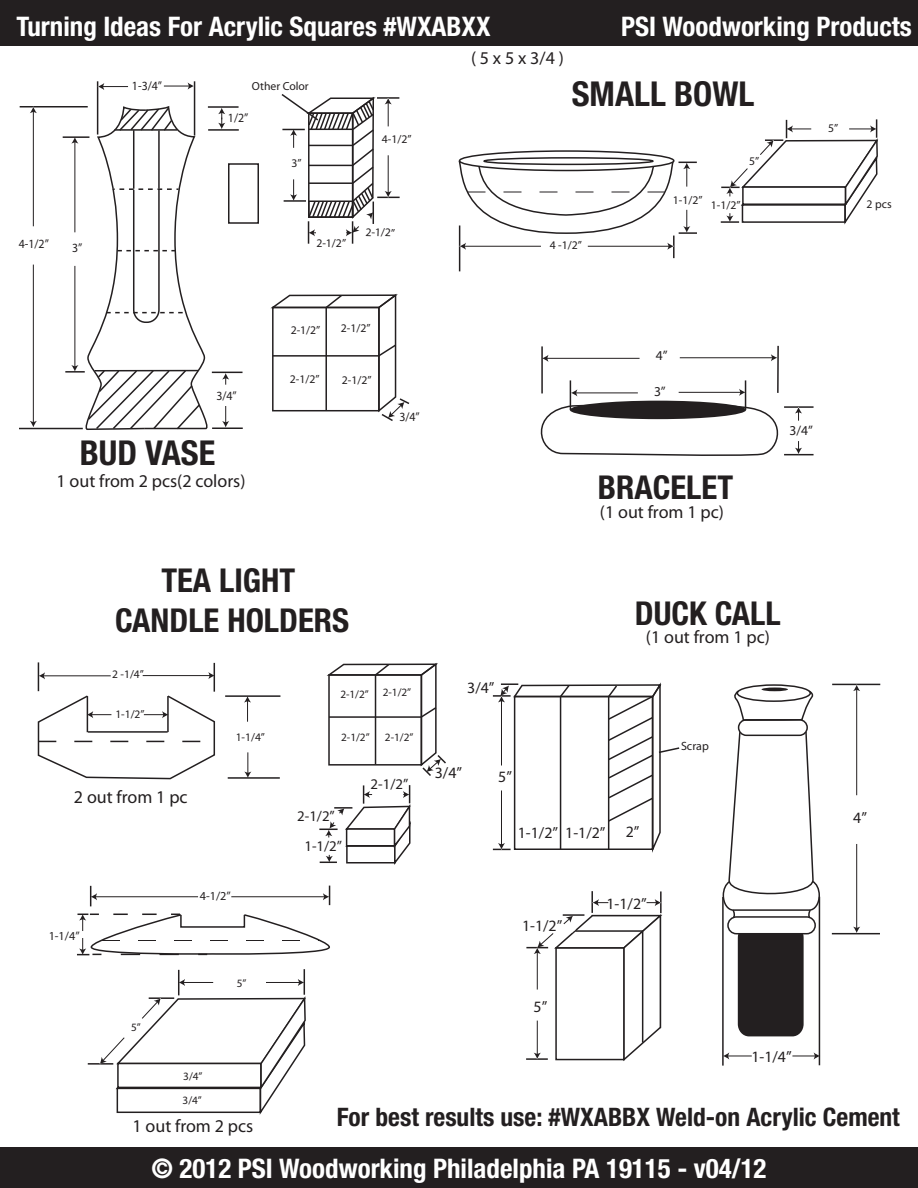
<style>
.page{position:relative;width:918px;height:1188px;background:#fff}
.page>*{position:absolute;margin:0;border:0;box-sizing:border-box;transform-origin:0 0}
.t1{font:700 condensed 34.35px "Helvetica Neue";color:#231f20}
.t2{font:700 condensed 32.85px/39.5px "Helvetica Neue";color:#231f20;text-align:center}
.t3{font:700 condensed 27px "Helvetica Neue";color:#fff}
.t4{font:700 condensed 25.5px "Helvetica Neue";color:#231f20}
.t5{font:18px "Myriad Pro";color:#231f20}
.t6{font:15.9px "Myriad Pro";color:#231f20}
.t7{font:14.85px "Myriad Pro";color:#231f20}
.t8{font:13.65px "Myriad Pro";color:#231f20}
.t9{font:12.6px "Myriad Pro";color:#231f20;scale:.94 1}
.t10{font:12.15px "Myriad Pro";color:#231f20}
.t11{font:12px "Myriad Pro";color:#231f20}
.t12{font:11.7px "Myriad Pro";color:#231f20}
.t13{font:11.55px "Myriad Pro";color:#231f20}
.t14{font:11.25px/24.3px "Myriad Pro";color:#231f20}
.t15{font:9.9px "Myriad Pro";color:#231f20}
</style>
<div class="page">
<hr style="left:97px;top:81px;width:1px;height:54px;background:#231f20">
<hr style="left:194px;top:81px;width:1px;height:55px;background:#231f20">
<svg style="left:98px;top:83px;width:30px;height:7px"></svg>
<svg style="left:164px;top:82px;width:30px;height:8px"></svg>
<hr style="left:63px;top:136px;width:26px;height:2px;background:#231f20">
<hr style="left:20px;top:106px;width:68px;height:2px;background:#231f20">
<hr style="left:19px;top:428px;width:64px;height:1px;background:#231f20">
<hr style="left:65px;top:371px;width:20px;height:2px;background:#231f20">
<hr style="left:208px;top:129px;width:31px;height:2px;background:#231f20">
<hr style="left:208px;top:106px;width:31px;height:2px;background:#231f20">
<svg style="left:218px;top:108px;width:7px;height:21px"></svg>
<hr style="left:212px;top:428px;width:31px;height:1px;background:#231f20">
<hr style="left:212px;top:372px;width:31px;height:1px;background:#231f20">
<svg style="left:222px;top:373px;width:7px;height:12px"></svg>
<svg style="left:222px;top:406px;width:7px;height:21px"></svg>
<svg style="left:460px;top:151px;width:214px;height:20px"></svg>
<div style="left:459px;top:150px;width:216px;height:21px;border:2px solid #231f20;border-radius:50%"></div>
<div style="left:483px;top:157px;width:171px;height:8px;border:2px solid #231f20;border-radius:50%"></div>
<hr style="left:673px;top:236px;width:2px;height:22px;background:#231f20">
<hr style="left:459px;top:226px;width:1px;height:45px;background:#231f20">
<hr style="left:588px;top:246px;width:81px;height:1px;background:#231f20">
<svg style="left:667px;top:243px;width:7px;height:7px"></svg>
<hr style="left:464px;top:246px;width:77px;height:1px;background:#231f20">
<svg style="left:460px;top:243px;width:6px;height:7px"></svg>
<svg style="left:721px;top:119px;width:157px;height:106px"></svg>
<hr style="left:88px;top:1063px;width:25px;height:2px;background:#231f20">
<svg style="left:100px;top:969px;width:206px;height:146px"></svg>
<svg style="left:71px;top:106px;width:141px;height:324px"></svg>
<hr style="left:33px;top:265px;width:1px;height:158px;background:#231f20">
<svg style="left:30px;top:421px;width:7px;height:6px"></svg>
<hr style="left:33px;top:111px;width:1px;height:115px;background:#231f20">
<svg style="left:30px;top:107px;width:7px;height:6px"></svg>
<svg style="left:281px;top:94px;width:119px;height:150px"></svg>
<hr style="left:541px;top:346px;width:2px;height:47px;background:#231f20">
<hr style="left:777px;top:346px;width:2px;height:47px;background:#231f20">
<hr style="left:570px;top:380px;width:1px;height:30px;background:#231f20">
<hr style="left:745px;top:380px;width:1px;height:30px;background:#231f20">
<hr style="left:784px;top:406px;width:30px;height:2px;background:#231f20">
<hr style="left:784px;top:454px;width:30px;height:1px;background:#231f20">
<hr style="left:547px;top:358px;width:93px;height:1px;background:#231f20">
<svg style="left:542px;top:355px;width:6px;height:7px"></svg>
<svg style="left:540px;top:389px;width:249px;height:67px"></svg>
<hr style="left:680px;top:357px;width:93px;height:1px;background:#231f20">
<svg style="left:771px;top:354px;width:6px;height:7px"></svg>
<hr style="left:225px;top:695px;width:55px;height:2px;background:#231f20">
<hr style="left:228px;top:777px;width:52px;height:2px;background:#231f20">
<svg style="left:244px;top:696px;width:7px;height:26px"></svg>
<svg style="left:244px;top:752px;width:7px;height:26px"></svg>
<hr style="left:95px;top:896px;width:103px;height:1px;background:#231f20">
<svg style="left:90px;top:886px;width:7px;height:20px"></svg>
<hr style="left:231px;top:896px;width:94px;height:1px;background:#231f20">
<svg style="left:323px;top:886px;width:7px;height:19px"></svg>
<svg style="left:795px;top:441px;width:7px;height:13px"></svg>
<svg style="left:795px;top:407px;width:7px;height:14px"></svg>
<svg style="left:37px;top:662px;width:179px;height:118px"></svg>
<svg style="left:319px;top:785px;width:92px;height:80px"></svg>
<div style="left:737px;top:684px;width:74px;height:18px;border:2px solid #231f20;border-radius:50%"></div>
<hr style="left:762px;top:688px;width:26px;height:3px;background:#231f20;border-radius:50%">
<div style="left:727px;top:916px;width:89px;height:18px;border:2px solid #231f20;border-radius:8px"></div>
<svg style="left:722px;top:689px;width:99px;height:231px"></svg>
<div style="left:738px;top:933px;width:66px;height:103px;background:#231f20"></div>
<hr style="left:832px;top:684px;width:48px;height:1px;background:#231f20">
<hr style="left:832px;top:933px;width:48px;height:1px;background:#231f20">
<hr style="left:856px;top:844px;width:1px;height:85px;background:#231f20">
<svg style="left:853px;top:927px;width:7px;height:6px"></svg>
<hr style="left:856px;top:689px;width:1px;height:106px;background:#231f20">
<svg style="left:853px;top:685px;width:7px;height:6px"></svg>
<hr style="left:591px;top:891px;width:2px;height:22px;background:#231f20">
<hr style="left:660px;top:891px;width:2px;height:22px;background:#231f20">
<svg style="left:526px;top:912px;width:136px;height:149px"></svg>
<svg style="left:647px;top:899px;width:14px;height:7px"></svg>
<svg style="left:593px;top:899px;width:15px;height:7px"></svg>
<hr style="left:722px;top:897px;width:2px;height:169px;background:#231f20">
<hr style="left:819px;top:897px;width:1px;height:168px;background:#231f20">
<svg style="left:792px;top:1052px;width:27px;height:8px"></svg>
<svg style="left:723px;top:1052px;width:29px;height:8px"></svg>
<div style="left:0;top:1148px;width:918px;height:40px;background:#231f20"></div>
<div style="left:0;top:0;width:918px;height:46px;background:#231f20"></div>
<svg style="left:270px;top:293px;width:140px;height:128px"></svg>
<svg style="left:458px;top:160px;width:239px;height:75px"></svg>
<svg style="left:327px;top:663px;width:119px;height:113px"></svg>
<svg style="left:493px;top:682px;width:187px;height:171px"></svg>
<svg style="left:77px;top:913px;width:253px;height:42px"></svg>
<div style="left:228px;top:163px;width:31px;height:61px;border:2px solid #231f20"></div>
<p class="t3" style="left:16px;top:10px;width:476px">Turning Ideas For Acrylic Squares #WXABXX</p>
<p class="t3" style="left:621px;top:10px;width:292px">PSI Woodworking Products</p>
<p class="t9" style="left:132px;top:78px;width:34px">1-3/4”</p>
<p class="t9" style="left:19px;top:236px;width:34px">4-1/2”</p>
<p class="t9" style="left:72px;top:240px;width:12px">3”</p>
<p class="t12" style="left:252px;top:79px;width:58px">Other Color</p>
<p class="t9" style="left:228px;top:110px;width:23px">1/2”</p>
<p class="t12" style="left:292px;top:156px;width:12px">3”</p>
<p class="t12" style="left:382px;top:132px;width:31px">4-1/2”</p>
<p class="t12" style="left:316px;top:236px;width:31px">2-1/2”</p>
<p class="t12" style="left:366px;top:225px;width:31px;rotate:2deg">2-1/2”</p>
<p class="t5" style="left:471px;top:47px;width:94px">( 5 x 5 x 3/4 )</p>
<p class="t1" style="left:572px;top:73px;width:184px">SMALL BOWL</p>
<p class="t12" style="left:749px;top:154px;width:12px">5”</p>
<p class="t12" style="left:673px;top:193px;width:31px">1-1/2”</p>
<p class="t12" style="left:711px;top:198px;width:31px">1-1/2”</p>
<p class="t12" style="left:550px;top:238px;width:34px">4 -1/2”</p>
<p class="t12" style="left:828px;top:121px;width:12px">5”</p>
<p class="t12" style="left:867px;top:196px;width:27px">2 pcs</p>
<p class="t9" style="left:216px;top:388px;width:23px">3/4”</p>
<p class="t1" style="left:80px;top:432px;width:137px">BUD VASE</p>
<p class="t5" style="left:56px;top:470px;width:191px">1 out from 2 pcs(2 colors)</p>
<p class="t12" style="left:291px;top:323px;width:31px">2-1/2”</p>
<p class="t12" style="left:341px;top:321px;width:31px">2-1/2”</p>
<p class="t12" style="left:290px;top:372px;width:31px">2-1/2”</p>
<p class="t12" style="left:342px;top:373px;width:31px">2-1/2”</p>
<p class="t9" style="left:399px;top:409px;width:23px">3/4”</p>
<p class="t8" style="left:656px;top:347px;width:13px">4”</p>
<p class="t8" style="left:654px;top:383px;width:13px">3”</p>
<p class="t2" style="left:598px;top:467px;width:137px">BRACELET</p>
<p class="t5" style="left:600px;top:501px;width:125px">(1 out from 1 pc)</p>
<p class="t8" style="left:789px;top:422px;width:25px">3/4”</p>
<p class="t2" style="left:115px;top:561px;width:236px">TEA LIGHT<br>CANDLE HOLDERS</p>
<p class="t13" style="left:112px;top:667px;width:33px">2 -1/4”</p>
<p class="t13" style="left:115px;top:707px;width:31px">1-1/2”</p>
<p class="t5" style="left:74px;top:786px;width:115px">2 out from 1 pc</p>
<p class="t13" style="left:236px;top:730px;width:31px">1-1/4”</p>
<p class="t10" style="left:49px;top:928px;width:32px">1-1/4”</p>
<p class="t14" style="left:131px;top:1015px;width:11px">5”</p>
<p class="t10" style="left:200px;top:889px;width:32px">4-1/2”</p>
<p class="t14" style="left:237px;top:971px;width:11px">5”</p>
<p class="t15" style="left:186px;top:1069px;width:10px">5”</p>
<p class="t14" style="left:183px;top:1064px;width:22px">3/4”<br>3/4”</p>
<p class="t14" style="left:340px;top:681px;width:72px">2-1/2” 2-1/2”</p>
<p class="t14" style="left:341px;top:725px;width:30px">2-1/2”</p>
<p class="t14" style="left:385px;top:725px;width:30px">2-1/2”</p>
<p class="t7" style="left:297px;top:807px;width:39px">2-1/2”</p>
<p class="t7" style="left:304px;top:836px;width:39px">1-1/2”</p>
<p class="t7" style="left:371px;top:775px;width:39px">2-1/2”</p>
<p class="t2" style="left:635px;top:593px;width:147px">DUCK CALL</p>
<p class="t6" style="left:467px;top:678px;width:29px">3/4”</p>
<p class="t6" style="left:435px;top:763px;width:29px">3/4”</p>
<p class="t6" style="left:498px;top:767px;width:15px">5”</p>
<p class="t5" style="left:646px;top:626px;width:125px">(1 out from 1 pc)</p>
<p class="t11" style="left:681px;top:738px;width:29px">Scrap</p>
<p class="t6" style="left:518px;top:823px;width:89px">1-1/2” 1-1/2”</p>
<p class="t6" style="left:626px;top:822px;width:15px">2”</p>
<p class="t6" style="left:522px;top:915px;width:42px">1-1/2”</p>
<p class="t6" style="left:534px;top:996px;width:15px">5”</p>
<p class="t6" style="left:607px;top:894px;width:42px">1-1/2”</p>
<p class="t6" style="left:751px;top:1047px;width:42px">1-1/4”</p>
<p class="t6" style="left:853px;top:808px;width:15px">4”</p>
<p class="t5" style="left:132px;top:1114px;width:122px">1 out from 2 pcs</p>
<p class="t4" style="left:337px;top:1101px;width:564px">For best results use: #WXABBX Weld-on Acrylic Cement</p>
<p class="t3" style="left:151px;top:1152px;width:617px">© 2012 PSI Woodworking Philadelphia PA 19115 - v04/12</p>
</div>
